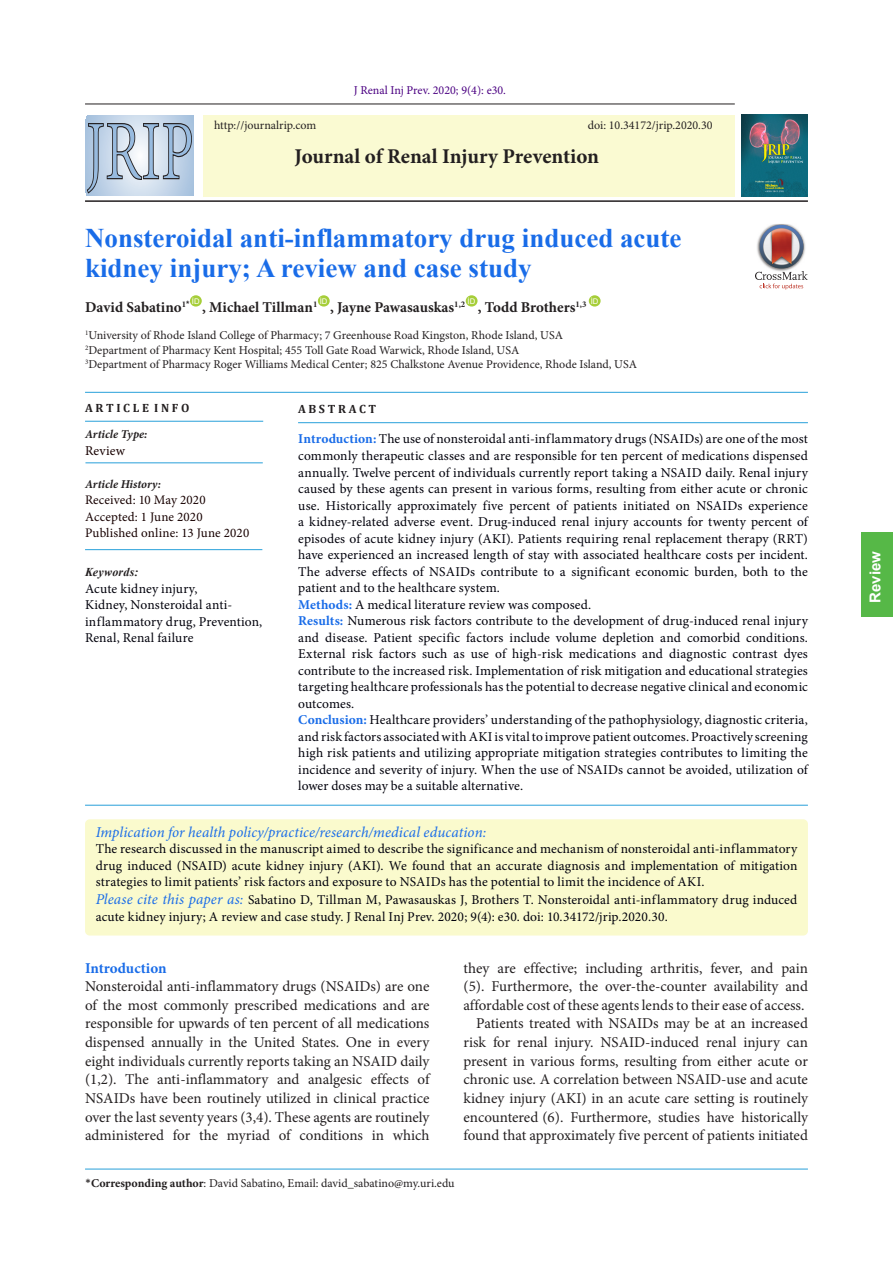
<style>
.page{position:relative;width:893px;height:1263px;background:#fff}
.page>*{position:absolute;margin:0;border:0;box-sizing:border-box;transform-origin:0 0}
.t1{font:700 27px/30px "Times New Roman";color:#196ce8}
.t2{font:700 21px "Minion Pro";letter-spacing:-.005em;color:#231f20}
.t3{font:15px/18.6px "Minion Pro";color:#231f20;text-align:justify}
.t4{font:700 15px "Minion Pro";color:#231f20}
.abstract{font:italic 15px "Minion Pro";letter-spacing:.005em;color:#196ce8}
.t5{font:700 15px "Minion Pro";letter-spacing:-.005em;color:#196ce8}
.t6{font:700 15px "Arial";color:#fff}
.abstract-2{font:13.5px/16.5px "Minion Pro";letter-spacing:.01em;color:#00000b;text-align:justify}
.t7{font:13.5px "Minion Pro";letter-spacing:.01em;color:#170000}
.t8{font:13.05px "Minion Pro";letter-spacing:.01em;color:#170000}
.t9{font:12px "Minion Pro";color:#231f20}
.t10{font:12px "Minion Pro";color:#4b0082}
.t11{font:italic 700 12px "Minion Pro";color:#231f20}
.t12{font:700 12px "Cambria";color:#231f20}
.abstract-3{font:italic 700 12px "Times New Roman";letter-spacing:.015em;color:#231f20}
.t13{font:7.8px "Arial";color:#fff}
.s1{font-weight:700;color:#196ce8}
.s2{font-style:italic;font-size:15px;color:#196ce8}
.s3{font-family:"Calibri"}
.s4{font-weight:700}
</style>
<div class="page">
<hr style="left:85px;top:104px;width:650px;height:1px;background:#231f20">
<hr style="left:85px;top:200px;width:723px;height:2px;background:#231f20">
<div style="left:203px;top:115px;width:532px;height:81px;background:#fafad2"></div>
<img style="left:741px;top:115px;width:66px;height:82px">
<div style="left:190px;top:295px;width:12px;height:12px;background:#a6ce39;border-radius:50%"></div>
<div style="left:318px;top:295px;width:12px;height:12px;background:#a6ce39;border-radius:50%"></div>
<svg style="left:466px;top:295px;width:12px;height:12px"></svg>
<div style="left:589px;top:295px;width:12px;height:12px;background:#a6ce39;border-radius:50%"></div>
<hr style="left:85px;top:1169px;width:723px;height:1px;background:#28a0da">
<svg style="left:86px;top:116px;width:107px;height:79px"></svg>
<svg style="left:87px;top:123px;width:105px;height:71px;background:#b0c0d3"></svg>
<div style="left:85px;top:819px;width:723px;height:116px;background:#fafacd;border-radius:5px"></div>
<div style="left:861px;top:532px;width:32px;height:85px;background:#56b847"></div>
<img style="left:772px;top:224px;width:18px;height:1px">
<svg style="left:755px;top:225px;width:53px;height:65px"></svg>
<hr style="left:298px;top:422px;width:510px;height:1px;background:#28a0da">
<hr style="left:85px;top:392px;width:723px;height:1px;background:#28a0da">
<hr style="left:85px;top:805px;width:723px;height:1px;background:#28a0da">
<hr style="left:85px;top:421px;width:178px;height:1px;background:#28a0da">
<hr style="left:85px;top:462px;width:178px;height:1px;background:#28a0da">
<hr style="left:85px;top:549px;width:177px;height:1px;background:#28a0da">
<p class="t10" style="left:354px;top:82px;width:154px">J Renal Inj Prev. 2020; 9(4): e30.</p>
<p class="t9" style="left:214px;top:117px;width:104px">http://journalrip.com</p>
<p class="t9" style="left:588px;top:117px;width:126px">doi: 10.34172/jrip.2020.30</p>
<p class="t2" style="left:295px;top:142px;width:306px">Journal of Renal Injury Prevention</p>
<p class="t1" style="left:85px;top:222px;width:598px">Nonsteroidal anti-inflammatory drug induced acute kidney injury; A review and case study</p>
<p class="t4" style="left:85px;top:297px;width:106px">David Sabatino<sup>1</sup><sup>*</sup></p>
<p class="t13" style="left:192px;top:296px;width:9px">ID</p>
<p class="t13" style="left:320px;top:296px;width:9px">ID</p>
<p class="t13" style="left:468px;top:296px;width:9px">ID</p>
<p class="t13" style="left:591px;top:296px;width:9px">ID</p>
<p class="t4" style="left:202px;top:297px;width:117px">, Michael Tillman<sup>1</sup></p>
<p class="t4" style="left:330px;top:297px;width:137px">, Jayne Pawasauskas<sup>1,2</sup></p>
<p class="t4" style="left:478px;top:297px;width:110px">, Todd Brothers<sup>1,3</sup></p>
<p class="t9" style="left:85px;top:327px;width:479px"><sup>1</sup>University of Rhode Island College of Pharmacy; 7 Greenhouse Road Kingston, Rhode Island, USA</p>
<p class="t9" style="left:85px;top:342px;width:436px"><sup>2</sup>Department of Pharmacy Kent Hospital; 455 Toll Gate Road Warwick, Rhode Island, USA</p>
<p class="t9" style="left:85px;top:356px;width:554px"><sup>3</sup>Department of Pharmacy Roger Williams Medical Center; 825 Chalkstone Avenue Providence, Rhode Island, USA</p>
<p class="t12" style="left:85px;top:400px;width:106px">A R T I C L E I N F O</p>
<p class="t11" style="left:85px;top:426px;width:64px">Article Type:</p>
<p class="t7" style="left:85px;top:441px;width:41px">Review</p>
<p class="t11" style="left:85px;top:475px;width:78px">Article History:</p>
<p class="t8" style="left:85px;top:491px;width:122px">Received: 10 May 2020</p>
<p class="t8" style="left:85px;top:508px;width:119px">Accepted: 1 June 2020</p>
<p class="t8" style="left:85px;top:524px;width:166px">Published online: 13 June 2020</p>
<p class="abstract-3" style="left:85px;top:564px;width:55px">Keywords:</p>
<p class="abstract-2" style="left:85px;top:580px;width:179px;text-align:left">Acute kidney injury,<br>Kidney, Nonsteroidal anti&shy;inflammatory drug, Prevention,<br>Renal, Renal failure</p>
<p class="t12" style="left:298px;top:400px;width:80px">A B S T R A C T</p>
<p class="abstract-2" style="left:298px;top:431px;width:511px"><span class="s1">Introduction:</span> The use of nonsteroidal anti-inflammatory drugs (NSAIDs) are one of the most commonly therapeutic classes and are responsible for ten percent of medications dispensed annually. Twelve percent of individuals currently report taking a NSAID daily. Renal injury caused by these agents can present in various forms, resulting from either acute or chronic use. Historically approximately five percent of patients initiated on NSAIDs experience a kidney-related adverse event. Drug-induced renal injury accounts for twenty percent of episodes of acute kidney injury (AKI). Patients requiring renal replacement therapy (RRT) have experienced an increased length of stay with associated healthcare costs per incident.<br>The adverse effects of NSAIDs contribute to a significant economic burden, both to the patient and to the healthcare system.</p>
<p class="abstract-2" style="left:298px;top:596px;width:294px"><span class="s1">Methods:</span> A medical literature review was composed.</p>
<p class="abstract-2" style="left:298px;top:612px;width:511px"><span class="s1">Results:</span> Numerous risk factors contribute to the development of drug-induced renal injury and disease. Patient specific factors include volume depletion and comorbid conditions.<br>External risk factors such as use of high-risk medications and diagnostic contrast dyes contribute to the increased risk. Implementation of risk mitigation and educational strategies targeting healthcare professionals has the potential to decrease negative clinical and economic outcomes.</p>
<p class="abstract-2" style="left:298px;top:711px;width:511px"><span class="s1">Conclusion:</span> Healthcare providers’ understanding of the pathophysiology, diagnostic criteria, and risk factors associated with AKI is vital to improve patient outcomes. Proactively screening high risk patients and utilizing appropriate mitigation strategies contributes to limiting the incidence and severity of injury. When the use of NSAIDs cannot be avoided, utilization of lower doses may be a suitable alternative.</p>
<p class="abstract" style="left:96px;top:821px;width:392px">Implication for health policy/practice/research/medical education:</p>
<p class="abstract-2" style="left:96px;top:840px;width:703px">The research discussed in the manuscript aimed to describe the significance and mechanism of nonsteroidal anti-inflammatory drug induced (NSAID) acute kidney injury (AKI). We found that an accurate diagnosis and implementation of mitigation strategies to limit patients’ risk factors and exposure to NSAIDs has the potential to limit the incidence of AKI.</p>
<p class="abstract-2" style="left:96px;top:891px;width:703px"><span class="s2">Please cite this paper as:</span> Sabatino D, Tillman M, Pawasauskas J, Brothers T. Nonsteroidal anti-inflammatory drug induced acute kidney injury; A review and case study. J Renal Inj Prev. 2020; 9(4): e30. doi: 10.34172/jrip.2020.30.</p>
<p class="t5" style="left:85px;top:957px;width:83px">Introduction</p>
<p class="t3" style="left:85px;top:977px;width:346px">Nonsteroidal anti-inflammatory drugs (NSAIDs) are one of the most commonly prescribed medications and are responsible for upwards of ten percent of all medications dispensed annually in the United States. One in every eight individuals currently reports taking an NSAID daily (1,2). The anti-inflammatory and analgesic effects of NSAIDs have been routinely utilized in clinical practice over the last seventy years (3,4). These agents are routinely administered for the myriad of conditions in which</p>
<p class="t3" style="left:463px;top:959px;width:346px">they are effective; including arthritis, fever, and pain (5). Furthermore, the over-the-counter availability and affordable cost of these agents lends to their ease of access.</p>
<p class="t3" style="left:463px;top:1014px;width:346px;text-indent:13px">Patients treated with NSAIDs may be at an increased risk for renal injury. NSAID-induced renal injury can present in various forms, resulting from either acute or chronic use. A correlation between NSAID-use and acute kidney injury (AKI) in an acute care setting is routinely encountered (6). Furthermore, studies have historically found that approximately five percent of patients initiated</p>
<p class="t9" style="left:85px;top:1175px;width:371px"><span class="s3">*</span><span class="s4">Corresponding author</span>: David Sabatino, Email: david_sabatino@my.uri.edu</p>
<p class="t6" style="left:864px;top:603px;width:53px;rotate:-90deg">Review</p>
</div>
